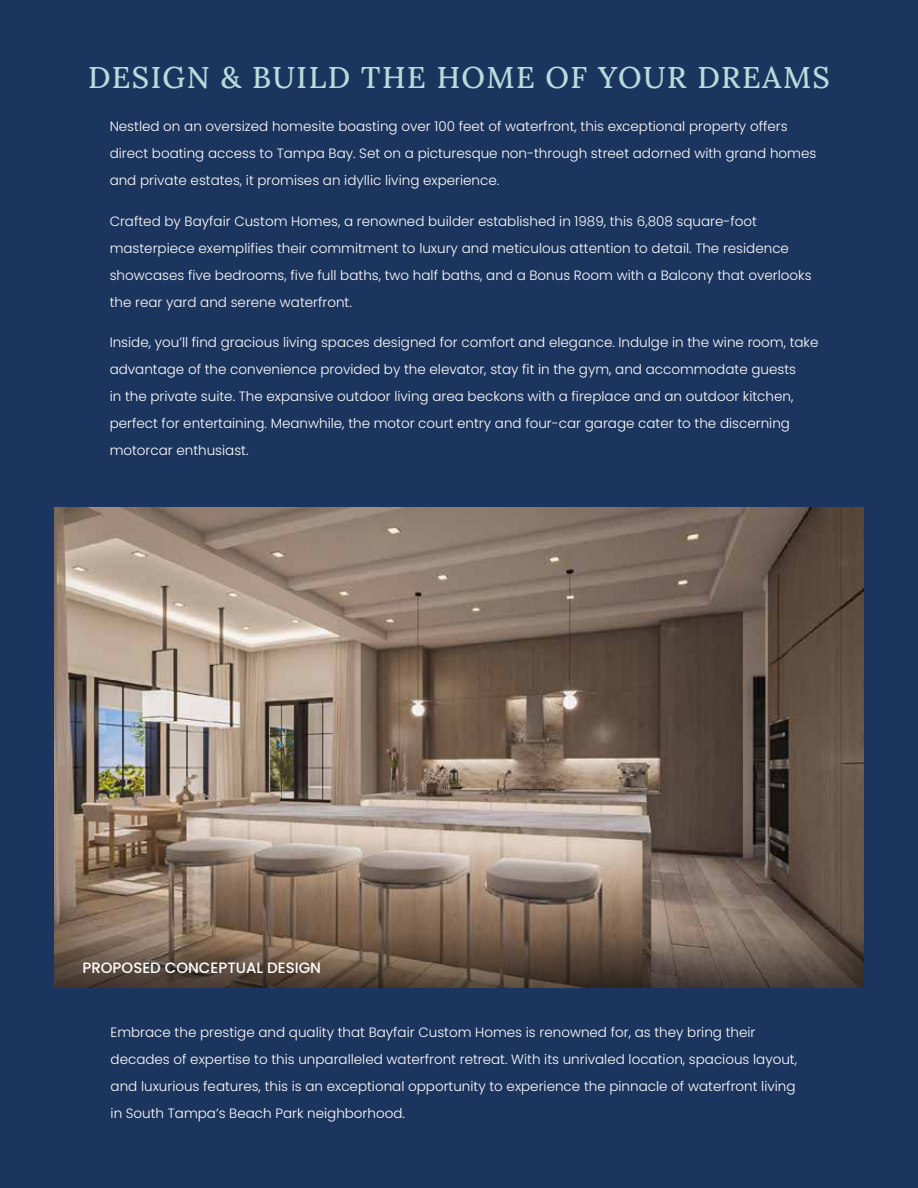
<style>
.page{position:relative;width:918px;height:1188px;background:#1c355e}
.page>*{position:absolute;margin:0;border:0;box-sizing:border-box;transform-origin:0 0}
.t1{font:500 30px "Lora";letter-spacing:.05em;color:#b6dcdb}
.t2{font:500 15px "Poppins";color:#fff}
.t3{font:300 13.5px/27px "Poppins";color:#fff}
</style>
<div class="page">
<img style="left:54px;top:508px;width:810px;height:424px">
<svg style="left:54px;top:932px;width:810px;height:56px;background:#635244"></svg>
<h1 class="t1" style="left:88px;top:54px;width:743px">DESIGN &amp; BUILD THE HOME OF YOUR DREAMS</h1>
<p class="t3" style="left:110px;top:113px;width:708px">Nestled on an oversized homesite boasting over 100 feet of waterfront, this exceptional property offers direct boating access to Tampa Bay. Set on a picturesque non-through street adorned with grand homes and private estates, it promises an idyllic living experience.</p>
<p class="t3" style="left:110px;top:208px;width:703px">Crafted by Bayfair Custom Homes, a renowned builder established in 1989, this 6,808 square-foot masterpiece exemplifies their commitment to luxury and meticulous attention to detail. The residence showcases five bedrooms, five full baths, two half baths, and a Bonus Room with a Balcony that overlooks the rear yard and serene waterfront.</p>
<p class="t3" style="left:110px;top:329px;width:710px">Inside, you’ll find gracious living spaces designed for comfort and elegance. Indulge in the wine room, take advantage of the convenience provided by the elevator, stay fit in the gym, and accommodate guests<br>in the private suite. The expansive outdoor living area beckons with a fireplace and an outdoor kitchen, perfect for entertaining. Meanwhile, the motor court entry and four-car garage cater to the discerning motorcar enthusiast.</p>
<p class="t2" style="left:82px;top:959px;width:240px">PROPOSED CONCEPTUAL DESIGN</p>
<p class="t3" style="left:111px;top:1018px;width:688px">Embrace the prestige and quality that Bayfair Custom Homes is renowned for, as they bring their decades of expertise to this unparalleled waterfront retreat. With its unrivaled location, spacious layout, and luxurious features, this is an exceptional opportunity to experience the pinnacle of waterfront living in South Tampa’s Beach Park neighborhood.</p>
</div>
